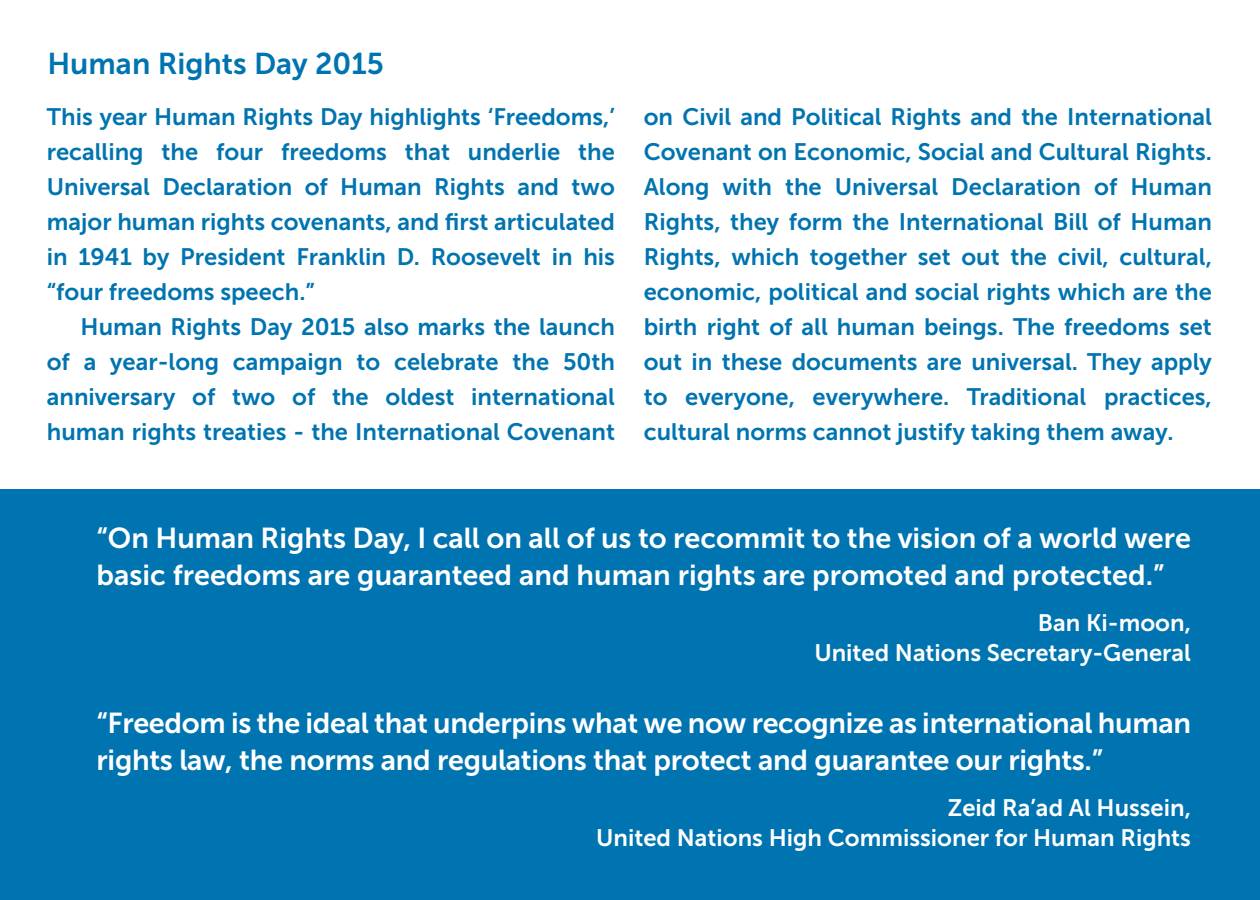
<style>
.page{position:relative;width:1260px;height:900px;background:#fff}
.page>*{position:absolute;margin:0;border:0;box-sizing:border-box;transform-origin:0 0}
.t1{font:30px "Museo Sans 700";color:#0074b0}
.t2{font:28.75px/37.5px "Museo Sans 700";letter-spacing:-.01em;color:#fff}
.t3{font:23.75px/35px "Museo Sans 700";color:#0074b0;text-align:justify}
.t4{font:23.75px/30px "Museo Sans 700";color:#fff;text-align:right}
</style>
<div class="page">
<div style="left:0;top:490px;width:1260px;height:410px;background:#0074b0"></div>
<p class="t1" style="left:47px;top:47px;width:338px">Human Rights Day 2015</p>
<p class="t3" style="left:47px;top:99px;width:570px">This year Human Rights Day highlights ‘Freedoms,’ recalling the four freedoms that underlie the Universal Declaration of Human Rights and two major human rights covenants, and first articulated in 1941 by President Franklin D. Roosevelt in his “four freedoms speech.”</p>
<p class="t3" style="left:47px;top:309px;width:570px;text-indent:34px">Human Rights Day 2015 also marks the launch of a year-long campaign to celebrate the 50th anniversary of two of the oldest international human rights treaties - the International Covenant</p>
<p class="t3" style="left:644px;top:99px;width:570px">on Civil and Political Rights and the International Covenant on Economic, Social and Cultural Rights.<br>Along with the Universal Declaration of Human Rights, they form the International Bill of Human Rights, which together set out the civil, cultural, economic, political and social rights which are the birth right of all human beings. The freedoms set out in these documents are universal. They apply to everyone, everywhere. Traditional practices, cultural norms cannot justify taking them away.</p>
<p class="t2" style="left:97px;top:519px;width:1096px">“On Human Rights Day, I call on all of us to recommit to the vision of a world were basic freedoms are guaranteed and human rights are promoted and protected.”</p>
<p class="t4" style="left:814px;top:608px;width:378px">Ban Ki-moon,<br>United Nations Secretary-General</p>
<p class="t2" style="left:97px;top:704px;width:1096px">“Freedom is the ideal that underpins what we now recognize as international human rights law, the norms and regulations that protect and guarantee our rights.”</p>
<p class="t4" style="left:596px;top:793px;width:596px">Zeid Ra’ad Al Hussein,<br>United Nations High Commissioner for Human Rights</p>
</div>
